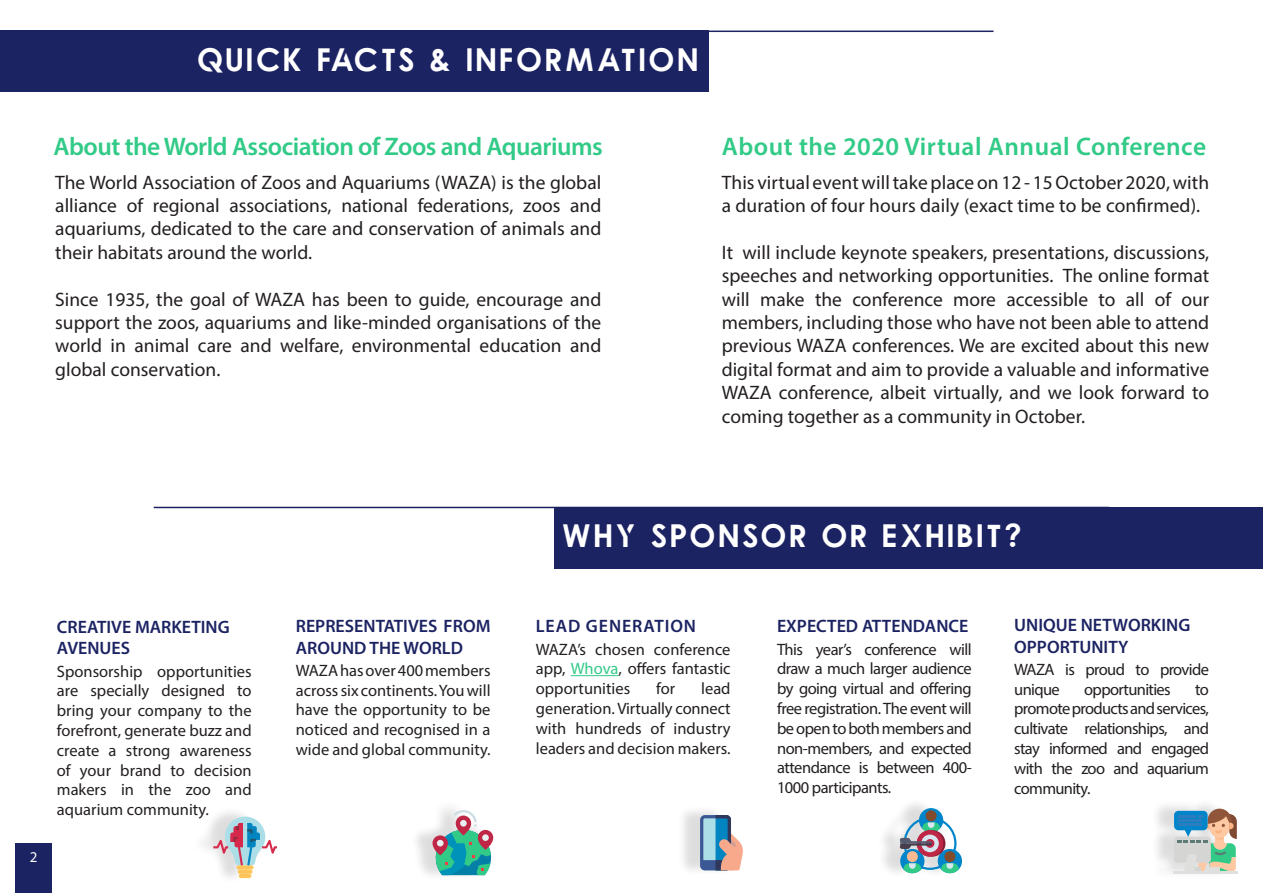
<style>
.page{position:relative;width:1263px;height:893px;background:#fff}
.page>*{position:absolute;margin:0;border:0;box-sizing:border-box;transform-origin:0 0}
.t1{font:700 33px "Qualy";letter-spacing:.07em;color:#fff}
.t2{font:25.5px "Myriad Variable Concept";letter-spacing:.19em;color:#31ca87}
.t3{font:25.5px "Myriad Variable Concept";letter-spacing:.21em;color:#31ca87}
.t4{font:19.5px/23.4px "Myriad Variable Concept";letter-spacing:.16em;color:#231f20}
.t5{font:18px/21.6px "Myriad Variable Concept";letter-spacing:.2em;color:#1c2362}
.t6{font:18px/21.6px "Myriad Variable Concept";letter-spacing:.225em;color:#1c2362}
.t7{font:18px "Myriad Variable Concept";letter-spacing:.24em;color:#1c2362}
.t8{font:16.5px/19.8px "Myriad Variable Concept";letter-spacing:.145em;color:#231f20}
.t9{font:16.5px/19.8px "Myriad Variable Concept";letter-spacing:.175em;color:#231f20}
.t10{font:16.5px/19.8px "Myriad Variable Concept";letter-spacing:.12em;color:#231f20}
.t11{font:15px "Myriad Variable Concept";color:#fff}
.s1{color:#31ca87}
</style>
<div class="page">
<div style="left:0;top:31px;width:709px;height:61px;background:#1c2362"></div>
<hr style="left:154px;top:507px;width:955px;height:1px;background:#1c2362">
<hr style="left:38px;top:31px;width:955px;height:1px;background:#1c2362">
<div style="left:191px;top:806px;width:79px;height:78px;background:#231f20;opacity:.15"></div>
<div style="left:237px;top:865px;width:17px;height:5px;background:#fec55a;border-radius:2px"></div>
<svg style="left:238px;top:870px;width:15px;height:4px"></svg>
<hr style="left:239px;top:874px;width:12px;height:4px;background:#fec55a;border-radius:2px">
<svg style="left:213px;top:817px;width:64px;height:48px"></svg>
<div style="left:677px;top:804px;width:59px;height:72px;background:#231f20;opacity:.15"></div>
<svg style="left:700px;top:815px;width:43px;height:55px"></svg>
<div style="left:410px;top:800px;width:76px;height:81px;background:#231f20;opacity:.15"></div>
<svg style="left:478px;top:830px;width:15px;height:20px"></svg>
<svg style="left:433px;top:810px;width:58px;height:65px"></svg>
<div style="left:877px;top:797px;width:78px;height:81px;background:#231f20;opacity:.15"></div>
<div style="left:919px;top:808px;width:24px;height:24px;background:#0085ca;border-radius:50%"></div>
<div style="left:925px;top:810px;width:12px;height:11px;background:#824b2c;border-radius:50%"></div>
<div style="left:938px;top:849px;width:24px;height:24px;background:#0085ca;border-radius:50%"></div>
<svg style="left:900px;top:817px;width:59px;height:56px"></svg>
<div style="left:1151px;top:798px;width:80px;height:81px;background:#231f20;opacity:.15"></div>
<hr style="left:1173px;top:871px;width:65px;height:3px;background:#dfdfdd">
<svg style="left:1174px;top:809px;width:63px;height:62px"></svg>
<hr style="left:1205px;top:867px;width:14px;height:4px;background:#dfdfdd">
<div style="left:554px;top:507px;width:709px;height:61px;background:#1c2362"></div>
<hr style="left:571px;top:675px;width:47px;height:1px;background:#31ca87">
<div style="left:16px;top:843px;width:36px;height:50px;background:#1c2362"></div>
<p class="t1" style="left:198px;top:40px;width:503px">QUICK FACTS &amp; INFORMATION</p>
<p class="t2" style="left:54px;top:131px;width:547px">About the World Association ofZoos and Aquariums</p>
<p class="t3" style="left:722px;top:131px;width:481px">About the 2020 Virtual Annual Conference</p>
<p class="t4" style="left:55px;top:170px;width:546px">The World Association of Zoos and Aquariums (WAZA) is the global alliance of regional associations, national federations, zoos and aquariums, dedicated to the care and conservation of animals and their habitats around the world.</p>
<p class="t4" style="left:55px;top:287px;width:544px;text-align:justify">Since 1935, the goal of WAZA has been to guide, encourage and support the zoos, aquariums and like‑minded organisations of the world in animal care and welfare, environmental education and global conservation.</p>
<p class="t4" style="left:722px;top:170px;width:485px">Thisvirtual eventwill take place on 12 - 15 October2020, with a duration of four hours daily (exact time to be confirmed).</p>
<p class="t4" style="left:722px;top:241px;width:488px">It will include keynote speakers, presentations, discussions, speeches and networking opportunities. The online format will make the conference more accessible to all of our members, including those who have not been able to attend previous WAZA conferences. We are excited about this new digital format and aim to provide a valuable and informative WAZA conference, albeit virtually, and we look forward to coming together as a community in October.</p>
<p class="t1" style="left:563px;top:516px;width:462px">WHY SPONSOR OR EXHIBIT?</p>
<p class="t11" style="left:30px;top:848px;width:7px">2</p>
<p class="t5" style="left:296px;top:615px;width:192px">REPRESENTATIVES FROM<br>AROUND THE WORLD</p>
<p class="t7" style="left:536px;top:615px;width:157px">LEAD GENERATION</p>
<p class="t5" style="left:777px;top:615px;width:189px">EXPECTED ATTENDANCE</p>
<p class="t6" style="left:1014px;top:614px;width:173px">UNIQUE NETWORKING<br>OPPORTUNITY</p>
<p class="t5" style="left:57px;top:616px;width:170px">CREATIVE MARKETING</p>
<p class="t5" style="left:57px;top:637px;width:72px">AVENUES</p>
<p class="t8" style="left:536px;top:639px;width:194px;text-align:justify">WAZA’s chosen conference app, <span class="s1">Whova</span>, offers fantastic opportunities</p>
<p class="t8" style="left:777px;top:639px;width:195px">This year’s conference will draw a much larger audience by going virtual and offering free registration. The event will be open to both membersand non-members, and expected attendance is between 400-<br>1000 participants.</p>
<p class="t8" style="left:1014px;top:659px;width:193px">WAZA is proud to provide unique</p>
<p class="t8" style="left:57px;top:661px;width:194px;text-align:justify">Sponsorship opportunities are specially designed to bring your company to the forefront, generate buzz and create a strong awareness of your brand to decision makers in the zoo and aquarium community.</p>
<p class="t9" style="left:296px;top:660px;width:196px">WAZA hasover400members acrosssix continents. You will have the opportunity to be noticed and recognised in a wide and global community.</p>
<p class="t8" style="left:656px;top:679px;width:19px">for</p>
<p class="t8" style="left:536px;top:679px;width:196px;text-indent:165px">lead generation. Virtually connect with hundreds of industry leaders and decision makers.</p>
<p class="t8" style="left:1084px;top:679px;width:86px">opportunities</p>
<p class="t10" style="left:1014px;top:679px;width:196px;text-indent:181px">to promote productsand services, cultivate relationships, and stay informed and engaged with the zoo and aquarium community.</p>
</div>
